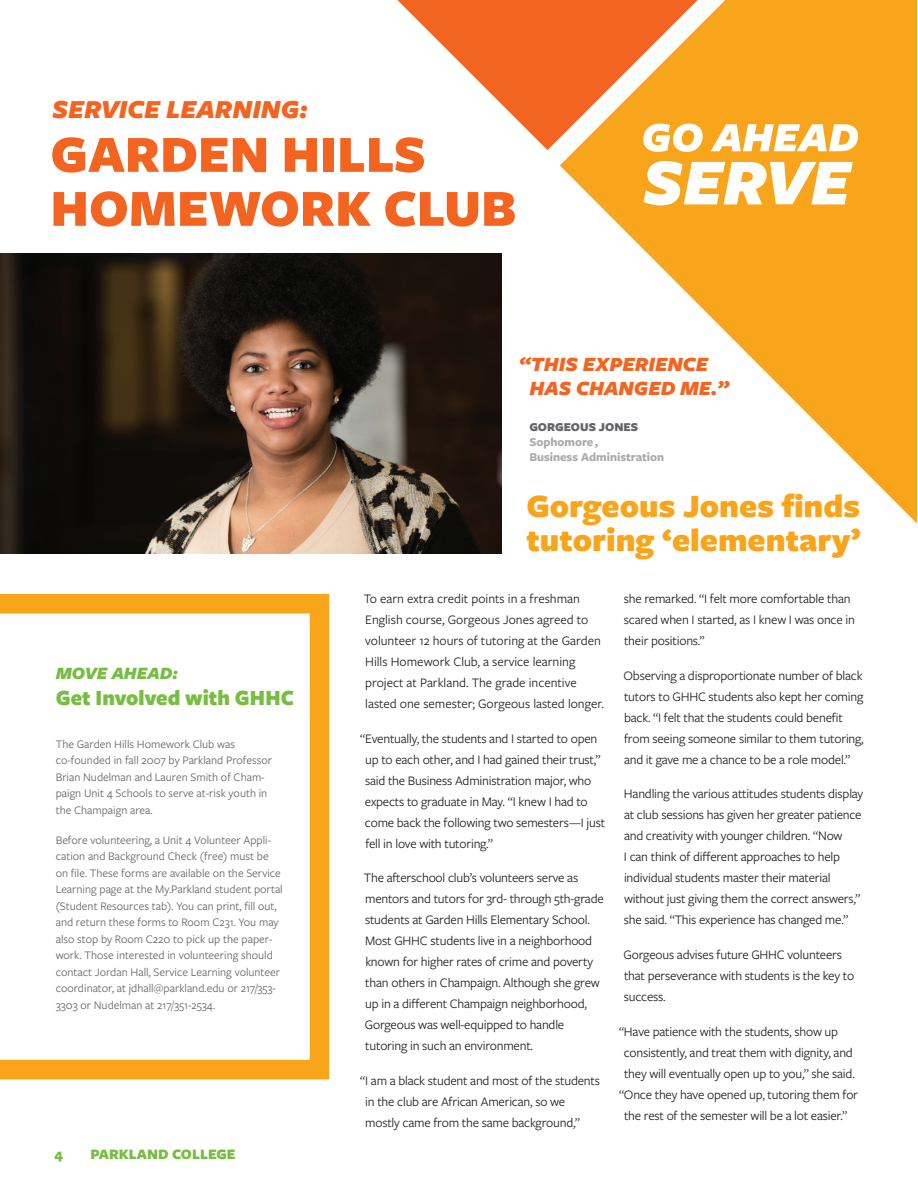
<style>
.page{position:relative;width:918px;height:1188px;background:#fff}
.page>*{position:absolute;margin:0;border:0;box-sizing:border-box;transform-origin:0 0}
.t1{font:italic 900 67.95px "Freight Sans Pro";color:#fff}
.t2{font:900 54px/54px "Freight Sans Pro";color:#f36421}
.t3{font:900 33.75px/34.2px "Freight Sans Pro";color:#f9a51b}
.t4{font:italic 900 27px "Freight Sans Pro";color:#f36421}
.t5{font:900 22.5px "Freight Sans Pro";letter-spacing:.005em;color:#77bd42;scale:.95 1}
.t6{font:italic 900 21px/24px "Freight Sans Pro";color:#f36421}
.t7{font:italic 900 18px "Freight Sans Pro";letter-spacing:.005em;color:#77bd42}
.t8{font:900 15px "Freight Sans Pro";color:#77bd42}
.t9{font:13.5px/21px "Freight Sans Pro";letter-spacing:-.015em;color:#231f20}
.t10{font:700 12.45px/15px "Freight Sans Pro";color:#a8a9ad}
.t11{font:900 12.45px "Freight Sans Pro";color:#64656a}
.t12{font:12px/16.5px "Freight Sans Pro";color:#64656a}
</style>
<div class="page">
<svg style="left:590px;top:0;width:327px;height:523px;fill:#f9a51b"></svg>
<svg style="left:0;top:594px;width:330px;height:486px"></svg>
<img style="left:0;top:253px;width:501px;height:301px">
<svg style="left:761px;top:124px;width:97px;height:27px"></svg>
<svg style="left:397px;top:0;width:118px;height:118px"></svg>
<svg style="left:515px;top:0;width:246px;height:196px"></svg>
<h3 class="t4" style="left:52px;top:90px;width:257px">SERVICE LEARNING:</h3>
<h2 class="t2" style="left:50px;top:125px;width:467px">GARDEN HILLS<br>HOMEWORK CLUB</h2>
<h1 class="t1" style="left:642px;top:135px;width:209px">SERVE</h1>
<h3 class="t6" style="left:529px;top:351px;width:201px;text-indent:-11px">“THIS EXPERIENCE<br>HAS CHANGED ME.”</h3>
<p class="t11" style="left:529px;top:418px;width:110px">GORGEOUS JONES</p>
<p class="t10" style="left:529px;top:434px;width:136px">Sophomore ,<br>Business Administration</p>
<h3 class="t7" style="left:56px;top:661px;width:124px">MOVE AHEAD:</h3>
<h3 class="t5" style="left:56px;top:682px;width:252px">Get Involved with GHHC</h3>
<p class="t12" style="left:56px;top:735px;width:218px">The Garden Hills Homework Club was co-founded in fall 2007 by Parkland Professor Brian Nudelman and Lauren Smith of Cham&shy;paign Unit 4 Schools to serve at-risk youth in the Champaign area.</p>
<p class="t12" style="left:56px;top:831px;width:229px">Before volunteering, a Unit 4 Volunteer Appli&shy;cation and Background Check (free) must be on file. These forms are available on the Service Learning page at the My.Parkland student portal (Student Resources tab). You can print, fill out, and return these forms to Room C231. You may also stop by Room C220 to pick up the paper&shy;work. Those interested in volunteering should contact Jordan Hall, Service Learning volunteer coordinator, at jdhall@parkland.edu or 217/353- 3303 or Nudelman at 217/351-2534.</p>
<p class="t8" style="left:54px;top:1144px;width:10px">4</p>
<p class="t8" style="left:90px;top:1144px;width:147px">PARKLAND COLLEGE</p>
<h3 class="t3" style="left:526px;top:487px;width:336px">Gorgeous Jones finds tutoring ‘elementary’</h3>
<p class="t9" style="left:364px;top:588px;width:242px">To earn extra credit points in a freshman English course, Gorgeous Jones agreed to volunteer 12 hours of tutoring at the Garden Hills Homework Club, a service learning project at Parkland. The grade incentive lasted one semester; Gorgeous lasted longer.</p>
<p class="t9" style="left:365px;top:727px;width:242px;text-indent:-5px">“Eventually, the students and I started to open up to each other, and I had gained their trust,” said the Business Administration major, who expects to graduate in May. “I knew I had to come back the following two semesters—I just fell in love with tutoring.”</p>
<p class="t9" style="left:364px;top:867px;width:241px">The afterschool club’s volunteers serve as mentors and tutors for 3rd- through 5th-grade students at Garden Hills Elementary School.<br>Most GHHC students live in a neighborhood known for higher rates of crime and poverty than others in Champaign. Although she grew up in a different Champaign neighborhood, Gorgeous was well-equipped to handle tutoring in such an environment.</p>
<p class="t9" style="left:365px;top:1069px;width:236px;text-indent:-5px">“I am a black student and most of the students in the club are African American, so we mostly came from the same background,”</p>
<p class="t9" style="left:624px;top:588px;width:233px">she remarked. “I felt more comfortable than scared when I started, as I knew I was once in their positions.”</p>
<p class="t9" style="left:624px;top:664px;width:242px">Observing a disproportionate number of black tutors to GHHC students also kept her coming back. “I felt that the students could benefit from seeing someone similar to them tutoring, and it gave me a chance to be a role model.”</p>
<p class="t9" style="left:624px;top:783px;width:241px">Handling the various attitudes students display at club sessions has given her greater patience and creativity with younger children. “Now<br>I can think of different approaches to help individual students master their material without just giving them the correct answers,” she said. “This experience has changed me.”</p>
<p class="t9" style="left:624px;top:944px;width:232px">Gorgeous advises future GHHC volunteers that perseverance with students is the key to success.</p>
<p class="t9" style="left:619px;top:1020px;width:221px">“Have patience with the students, show up</p>
<p class="t9" style="left:624px;top:1041px;width:231px">consistently, and treat them with dignity, and</p>
<p class="t9" style="left:624px;top:1062px;width:232px">they will eventually open up to you,” she said.</p>
<p class="t9" style="left:619px;top:1083px;width:241px">“Once they have opened up, tutoring them for</p>
<p class="t9" style="left:624px;top:1104px;width:225px">the rest of the semester will be a lot easier.”</p>
</div>
